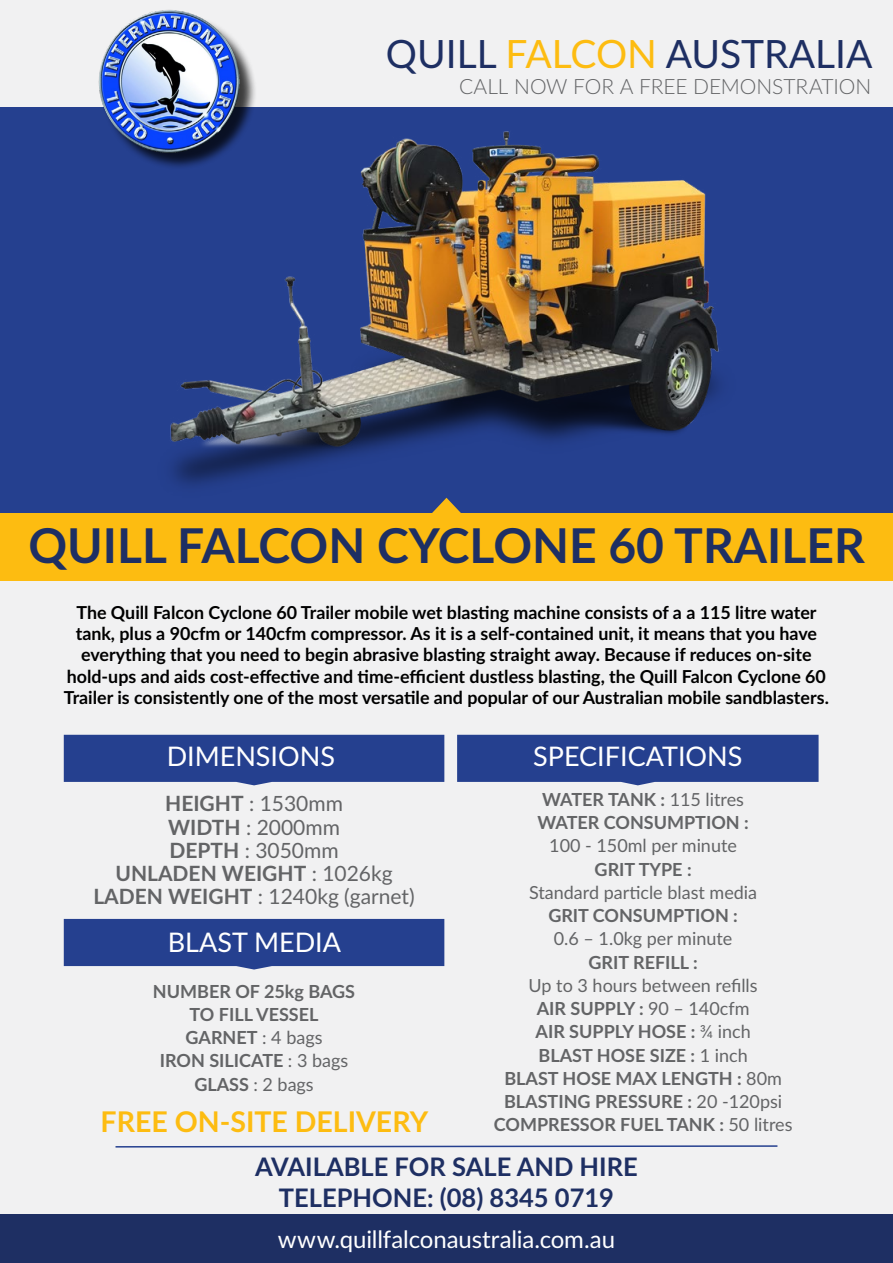
<style>
.page{position:relative;width:893px;height:1263px;background:#f1f1f2}
.page>*{position:absolute;margin:0;border:0;box-sizing:border-box;transform-origin:0 0}
.t1{font:700 48px "Lato";color:#1e2f63}
.t2{font:39px "Lato";color:#1e2f63}
.t3{font:700 28.5px "Lato";color:#fdbc11}
.t4{font:27px "Lato";color:#fff}
.t5{font:700 25.5px/30.8px "Lato";color:#1e2f63;text-align:center}
.t6{font:24px "Lato";letter-spacing:-.005em;color:#fff}
.t7{font:21px/23.2px "Lato";color:#636466;text-align:center}
.t8{font:300 21px "Lato";letter-spacing:-.005em;color:#636466}
.t9{font:700 18px/23.2px "Lato";color:#636466;text-align:center}
.t10{font:18px "Lato";color:#636466}
.t11{font:700 17.85px/21.5px "Lato";color:#000;text-align:center}
.s1{color:#fdbc11}
.s2{font-weight:700}
.s3{font-weight:400}
</style>
<div class="page">
<div style="left:0;top:107px;width:893px;height:456px;background:#25408f"></div>
<img style="left:170px;top:131px;width:550px;height:367px">
<div style="left:101px;top:13px;width:156px;height:158px;background:#000;opacity:.75"></div>
<img style="left:98px;top:10px;width:144px;height:145px">
<div style="left:0;top:513px;width:893px;height:68px;background:#fdbc11"></div>
<svg style="left:432px;top:498px;width:29px;height:15px"></svg>
<div style="left:0;top:1214px;width:893px;height:49px;background:#1e2f63"></div>
<svg style="left:64px;top:735px;width:380px;height:50px;background:#304a94"></svg>
<div style="left:64px;top:919px;width:380px;height:50px;background:#25408f"></div>
<svg style="left:457px;top:735px;width:362px;height:50px;background:#314a94"></svg>
<svg style="left:115px;top:1145px;width:663px;height:3px"></svg>
<h2 class="t2" style="left:386px;top:26px;width:488px">QUILL <span class="s1">FALCON</span> AUSTRALIA</h2>
<p class="t8" style="left:459px;top:72px;width:414px">CALL NOW FOR A FREE DEMONSTRATION</p>
<h1 class="t1" style="left:28px;top:510px;width:838px">QUILL FALCON CYCLONE 60 TRAILER</h1>
<p class="t11" style="left:64px;top:601px;width:767px">The Quill Falcon Cyclone 60 Trailer mobile wet blasting machine consists of a a 115 litre water tank, plus a 90cfm or 140cfm compressor. As it is a self-contained unit, it means that you have everything that you need to begin abrasive blasting straight away. Because if reduces on-site hold-ups and aids cost-effective and time-efficient dustless blasting, the Quill Falcon Cyclone 60<br>Trailer is consistently one of the most versatile and popular of our Australian mobile sandblasters.</p>
<h3 class="t4" style="left:167px;top:737px;width:170px">DIMENSIONS</h3>
<p class="t7" style="left:93px;top:791px;width:323px"><span class="s2">HEIGHT</span> : 1530mm<br><span class="s2">WIDTH</span> : 2000mm<br><span class="s2">DEPTH</span> : 3050mm<br><span class="s2">UNLADEN WEIGHT</span> : 1026kg<br><span class="s2">LADEN WEIGHT</span> : 1240kg (garnet)</p>
<h3 class="t4" style="left:168px;top:923px;width:175px">BLAST MEDIA</h3>
<p class="t9" style="left:153px;top:978px;width:204px">NUMBER OF 25kg BAGS<br>TO FILL VESSEL<br>GARNET <span class="s3">: 4 bags<br></span>IRON SILICATE <span class="s3">: 3 bags<br></span>GLASS <span class="s3">: 2 bags</span></p>
<h3 class="t3" style="left:101px;top:1101px;width:329px">FREE ON-SITE DELIVERY</h3>
<h3 class="t4" style="left:533px;top:737px;width:211px">SPECIFICATIONS</h3>
<p class="t9" style="left:537px;top:787px;width:213px;text-align:left">WATER TANK : <span class="s3">115 litres<br></span>WATER CONSUMPTION :</p>
<p class="t10" style="left:549px;top:833px;width:189px">100 - 150ml per minute</p>
<p class="t9" style="left:595px;top:857px;width:99px">GRIT TYPE :</p>
<p class="t10" style="left:529px;top:879px;width:230px">Standard particle blast media</p>
<p class="t9" style="left:548px;top:903px;width:191px">GRIT CONSUMPTION :</p>
<p class="t10" style="left:554px;top:926px;width:180px">0.6 – 1.0kg per minute</p>
<p class="t9" style="left:588px;top:950px;width:111px">GRIT REFILL :</p>
<p class="t9" style="left:494px;top:973px;width:300px"><span class="s3">Up to 3 hours between refills<br></span>AIR SUPPLY : <span class="s3">90 – 140cfm<br></span>AIR SUPPLY HOSE : <span class="s3">¾ inch<br></span>BLAST HOSE SIZE : <span class="s3">1 inch<br></span>BLAST HOSE MAX LENGTH : <span class="s3">80m<br></span>BLASTING PRESSURE : <span class="s3">20 -120psi<br></span>COMPRESSOR FUEL TANK : <span class="s3">50 litres</span></p>
<h3 class="t5" style="left:255px;top:1150px;width:384px">AVAILABLE FOR SALE AND HIRE<br>TELEPHONE: (08) 8345 0719</h3>
<h3 class="t6" style="left:278px;top:1222px;width:339px">www.quillfalconaustralia.com.au</h3>
</div>
